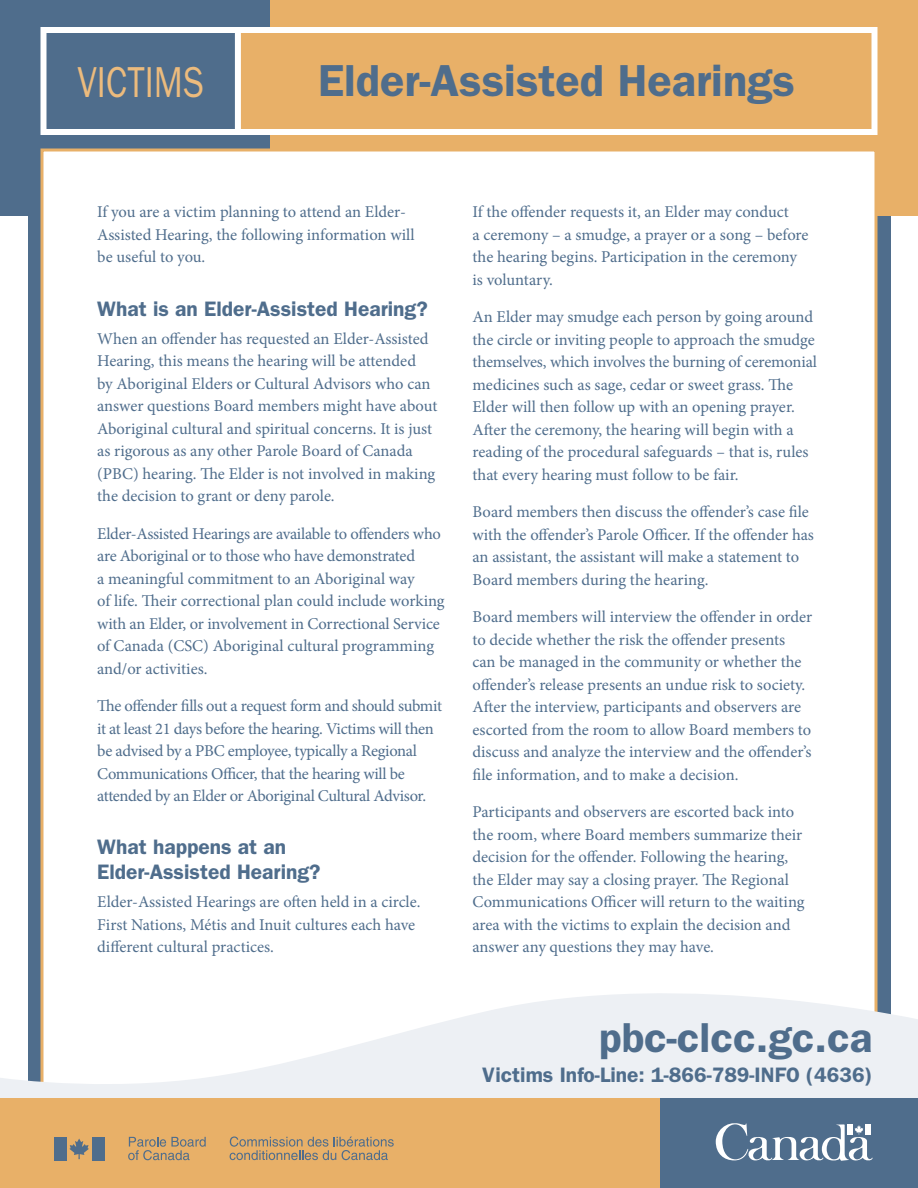
<style>
.page{position:relative;width:918px;height:1188px;background:#fff}
.page>*{position:absolute;margin:0;border:0;box-sizing:border-box;transform-origin:0 0}
.t1{font:600 45px "ITC Franklin Gothic Std";color:#4f6d8c}
.t2{font:43.5px "ITC Franklin Gothic Std";color:#ecbb7d;scale:.8 1}
.t3{font:600 42px "ITC Franklin Gothic Std";color:#4f6d8c}
.t4{font:600 21px/24.8px "ITC Franklin Gothic Std";color:#4f6d8c}
.t5{font:16.5px/22.5px "Minion Pro";letter-spacing:-.005em;color:#4f6d8c}
</style>
<div class="page">
<div style="left:28px;top:54px;width:863px;height:1072px;background:#4f6d8c"></div>
<div style="left:0;top:0;width:918px;height:216px;background:#e8b068"></div>
<div style="left:0;top:0;width:270px;height:216px;background:#4f6d8c"></div>
<div style="left:40px;top:148px;width:838px;height:963px;background:#fff;border:3px solid #e8b068"></div>
<svg style="left:0;top:965px;width:918px;height:133px;fill:#edf0f4"></svg>
<div style="left:40px;top:27px;width:201px;height:108px;background:#4f6d8c;border:6px solid #fff"></div>
<div style="left:235px;top:27px;width:643px;height:108px;background:#e8b068;border:6px solid #fff"></div>
<div style="left:0;top:1098px;width:918px;height:90px;background:#e8b068"></div>
<div style="left:660px;top:1098px;width:258px;height:90px;background:#4f6d8c"></div>
<svg style="left:69px;top:1139px;width:20px;height:20px"></svg>
<div style="left:54px;top:1137px;width:12px;height:23px;background:#4f6d8c"></div>
<div style="left:92px;top:1137px;width:13px;height:23px;background:#4f6d8c"></div>
<svg style="left:128px;top:1137px;width:78px;height:23px"></svg>
<svg style="left:230px;top:1137px;width:164px;height:23px"></svg>
<svg style="left:716px;top:1123px;width:157px;height:38px"></svg>
<h1 class="t2" style="left:77px;top:57px;width:160px">VICTIMS</h1>
<h1 class="t1" style="left:318px;top:54px;width:478px">Elder-Assisted Hearings</h1>
<p class="t5" style="left:97px;top:201px;width:319px">If you are a victim planning to attend an Elder-<br>Assisted Hearing, the following information will be useful to you.</p>
<h2 class="t4" style="left:97px;top:296px;width:332px">What is an Elder-Assisted Hearing?</h2>
<p class="t5" style="left:97px;top:327px;width:342px">When an offender has requested an Elder-Assisted Hearing, this means the hearing will be attended<br>by Aboriginal Elders or Cultural Advisors who can answer questions Board members might have about Aboriginal cultural and spiritual concerns. It is just as rigorous as any other Parole Board of Canada (PBC) hearing. The Elder is not involved in making the decision to grant or deny parole.</p>
<p class="t5" style="left:97px;top:522px;width:349px">Elder-Assisted Hearings are available to offenders who are Aboriginal or to those who have demonstrated<br>a meaningful commitment to an Aboriginal way<br>of life. Their correctional plan could include working with an Elder, or involvement in Correctional Service of Canada (CSC) Aboriginal cultural programming and/or activities.</p>
<p class="t5" style="left:97px;top:695px;width:346px">The offender fills out a request form and should submit it at least 21 days before the hearing. Victims will then be advised by a PBC employee, typically a Regional Communications Officer, that the hearing will be attended by an Elder or Aboriginal Cultural Advisor.</p>
<h2 class="t4" style="left:97px;top:835px;width:225px">What happens at an<br>Elder-Assisted Hearing?</h2>
<p class="t5" style="left:97px;top:891px;width:325px">Elder-Assisted Hearings are often held in a circle.<br>First Nations, Métis and Inuit cultures each have different cultural practices.</p>
<p class="t5" style="left:472px;top:201px;width:337px">If the offender requests it, an Elder may conduct<br>a ceremony – a smudge, a prayer or a song – before the hearing begins. Participation in the ceremony is voluntary.</p>
<p class="t5" style="left:472px;top:306px;width:346px">An Elder may smudge each person by going around the circle or inviting people to approach the smudge themselves, which involves the burning of ceremonial medicines such as sage, cedar or sweet grass. The Elder will then follow up with an opening prayer.<br>After the ceremony, the hearing will begin with a reading of the procedural safeguards – that is, rules that every hearing must follow to be fair.</p>
<p class="t5" style="left:472px;top:501px;width:343px">Board members then discuss the offender’s case file with the offender’s Parole Officer. If the offender has an assistant, the assistant will make a statement to Board members during the hearing.</p>
<p class="t5" style="left:472px;top:606px;width:341px">Board members will interview the offender in order to decide whether the risk the offender presents can be managed in the community or whether the offender’s release presents an undue risk to society.<br>After the interview, participants and observers are escorted from the room to allow Board members to discuss and analyze the interview and the offender’s file information, and to make a decision.</p>
<p class="t5" style="left:472px;top:801px;width:334px">Participants and observers are escorted back into the room, where Board members summarize their decision for the offender. Following the hearing, the Elder may say a closing prayer. The Regional Communications Officer will return to the waiting area with the victims to explain the decision and answer any questions they may have.</p>
<h3 class="t3" style="left:599px;top:1013px;width:275px">pbc-clcc.gc.ca</h3>
<p class="t4" style="left:482px;top:1062px;width:392px">Victims Info-Line: 1-866-789-INFO (4636)</p>
</div>
